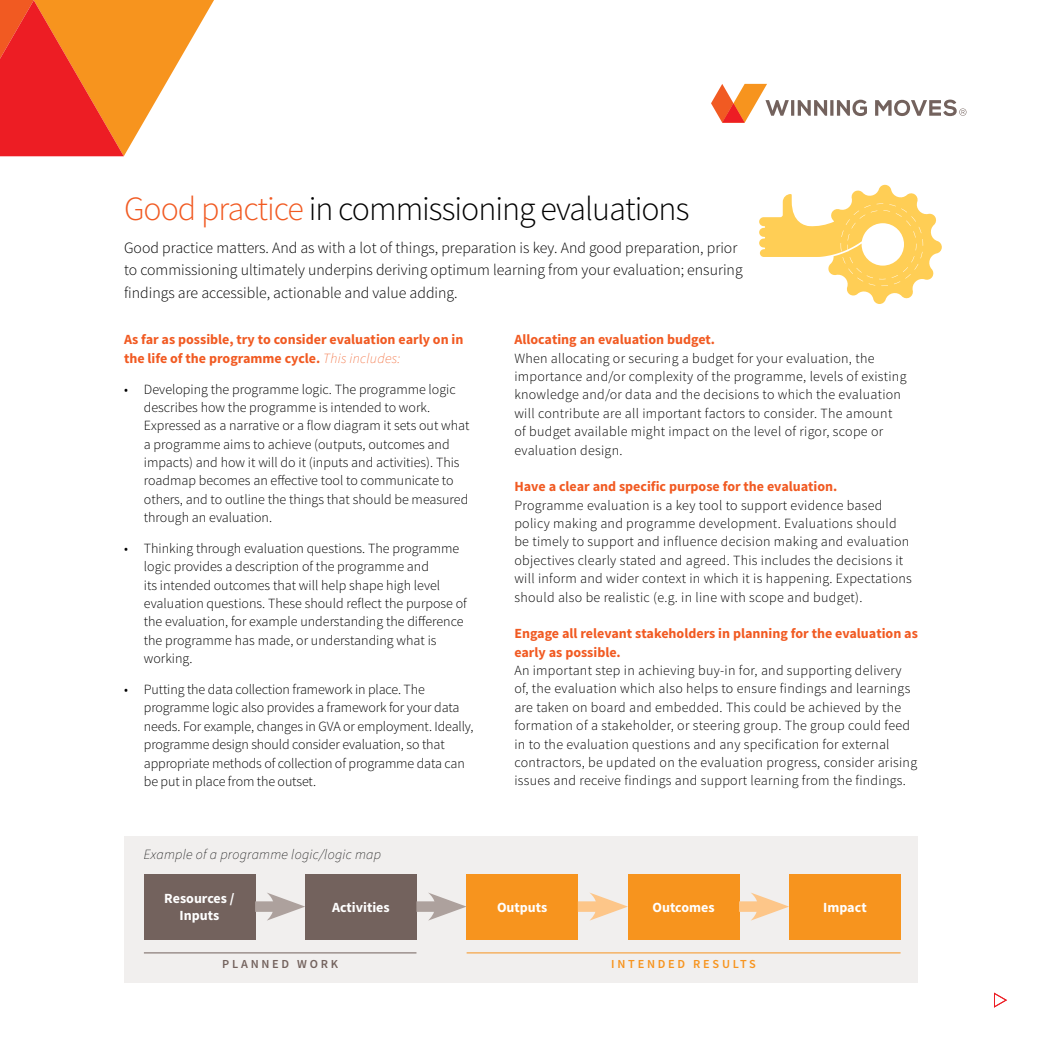
<style>
.page{position:relative;width:1042px;height:1042px;background:#fff}
.page>*{position:absolute;margin:0;border:0;box-sizing:border-box;transform-origin:0 0}
.t1{font:300 33.95px "Source Sans Pro";letter-spacing:-.03em;color:#000}
.t2{font:300 15.75px/22.8px "Source Sans Pro";color:#000}
.t3{font:300 14px/18.4px "Source Sans Pro";letter-spacing:.01em;color:#000}
.t4{font:300 14px/18.4px "Source Sans Pro";letter-spacing:-.01em;color:#000}
.t5{font:700 14px/18.4px "Source Sans Pro";color:#f15a22}
.t6{font:700 14px/16.8px "Source Sans Pro";color:#fff;text-align:center}
.t7{font:italic 200 14px "Source Sans Pro";letter-spacing:.02em;color:#000}
.t8{font:600 12.25px "Source Sans Pro";letter-spacing:.225em;color:#f7941e}
.t9{font:600 12.25px "Source Sans Pro";letter-spacing:.225em;color:#73625d}
.s1{color:#f15a22}
.s2{font-weight:200;font-style:italic}
</style>
<div class="page">
<hr style="left:791px;top:100px;width:3px;height:16px;background:#73625d">
<svg style="left:798px;top:100px;width:29px;height:16px"></svg>
<hr style="left:830px;top:100px;width:3px;height:16px;background:#73625d">
<svg style="left:837px;top:100px;width:30px;height:16px"></svg>
<svg style="left:875px;top:100px;width:91px;height:16px"></svg>
<svg style="left:711px;top:84px;width:78px;height:39px"></svg>
<svg style="left:124px;top:0;width:90px;height:156px;fill:#f7941e"></svg>
<svg style="left:0;top:0;width:124px;height:156px;background:#f04a22"></svg>
<div style="left:124px;top:836px;width:794px;height:146px;background:#f1efee"></div>
<svg style="left:994px;top:992px;width:13px;height:16px"></svg>
<svg style="left:759px;top:185px;width:183px;height:119px"></svg>
<hr style="left:144px;top:952px;width:272px;height:1px;background:#73625d">
<hr style="left:467px;top:952px;width:433px;height:1px;background:#f7941e">
<div style="left:144px;top:874px;width:111px;height:65px;background:#73625d"></div>
<div style="left:305px;top:874px;width:111px;height:65px;background:#73625d"></div>
<div style="left:467px;top:874px;width:111px;height:65px;background:#f7941e"></div>
<div style="left:628px;top:874px;width:111px;height:65px;background:#f7941e"></div>
<div style="left:789px;top:874px;width:111px;height:65px;background:#f7941e"></div>
<div style="left:255px;top:901px;width:28px;height:11px;background:#ada19d"></div>
<svg style="left:267px;top:892px;width:38px;height:28px"></svg>
<div style="left:416px;top:901px;width:28px;height:11px;background:#ada19d"></div>
<svg style="left:428px;top:892px;width:39px;height:28px"></svg>
<div style="left:578px;top:901px;width:27px;height:11px;background:#fdc689"></div>
<svg style="left:589px;top:893px;width:39px;height:27px"></svg>
<div style="left:739px;top:901px;width:28px;height:11px;background:#fdc689"></div>
<svg style="left:750px;top:892px;width:39px;height:28px"></svg>
<h1 class="t1" style="left:124px;top:188px;width:567px"><span class="s1">Good practice</span> in commissioning evaluations</h1>
<p class="t2" style="left:124px;top:236px;width:620px">Good practice matters. And as with a lot of things, preparation is key. And good preparation, prior to commissioning ultimately underpins deriving optimum learning from your evaluation; ensuring findings are accessible, actionable and value adding.</p>
<p class="t5" style="left:124px;top:331px;width:341px">As far as possible, try to consider evaluation early on in the life of the programme cycle. <span class="s2">This includes:</span></p>
<p class="t3" style="left:144px;top:380px;width:327px;text-indent:-20px">• Developing the programme logic. The programme logic describes how the programme is intended to work.<br>Expressed as a narrative or a flow diagram it sets out what a programme aims to achieve (outputs, outcomes and impacts) and how it will do it (inputs and activities). This roadmap becomes an effective tool to communicate to others, and to outline the things that should be measured through an evaluation.</p>
<p class="t3" style="left:144px;top:539px;width:325px;text-indent:-20px">• Thinking through evaluation questions. The programme logic provides a description of the programme and<br>its intended outcomes that will help shape high level evaluation questions. These should reflect the purpose of the evaluation, for example understanding the difference the programme has made, or understanding what is working.</p>
<p class="t4" style="left:144px;top:680px;width:331px;text-indent:-20px">• Putting the data collection framework in place. The programme logic also provides a framework for your data needs. For example, changes in GVA or employment. Ideally, programme design should consider evaluation, so that appropriate methods of collection of programme data can be put in place from the outset.</p>
<p class="t7" style="left:144px;top:846px;width:239px">Example of a programme logic/logic map</p>
<p class="t5" style="left:514px;top:331px;width:202px">Allocating an evaluation budget.</p>
<p class="t3" style="left:514px;top:349px;width:394px">When allocating or securing a budget for your evaluation, the importance and/or complexity of the programme, levels of existing knowledge and/or data and the decisions to which the evaluation will contribute are all important factors to consider. The amount of budget available might impact on the level of rigor, scope or evaluation design.</p>
<p class="t5" style="left:514px;top:478px;width:325px">Have a clear and specific purpose for the evaluation.</p>
<p class="t3" style="left:514px;top:496px;width:399px">Programme evaluation is a key tool to support evidence based policy making and programme development. Evaluations should be timely to support and influence decision making and evaluation objectives clearly stated and agreed. This includes the decisions it will inform and wider context in which it is happening. Expectations should also be realistic (e.g. in line with scope and budget).</p>
<p class="t5" style="left:514px;top:625px;width:405px">Engage all relevant stakeholders in planning for the evaluation as early as possible.</p>
<p class="t3" style="left:514px;top:661px;width:404px">An important step in achieving buy-in for, and supporting delivery of, the evaluation which also helps to ensure findings and learnings are taken on board and embedded. This could be achieved by the formation of a stakeholder, or steering group. The group could feed in to the evaluation questions and any specification for external contractors, be updated on the evaluation progress, consider arising issues and receive findings and support learning from the findings.</p>
<p class="t6" style="left:164px;top:891px;width:72px">Resources /<br>Inputs</p>
<p class="t6" style="left:332px;top:899px;width:59px">Activities</p>
<p class="t6" style="left:497px;top:899px;width:52px">Outputs</p>
<p class="t6" style="left:652px;top:899px;width:64px">Outcomes</p>
<p class="t6" style="left:823px;top:899px;width:45px">Impact</p>
<p class="t9" style="left:222px;top:956px;width:117px">PLANNED WORK</p>
<p class="t8" style="left:611px;top:956px;width:146px">INTENDED RESULTS</p>
</div>
